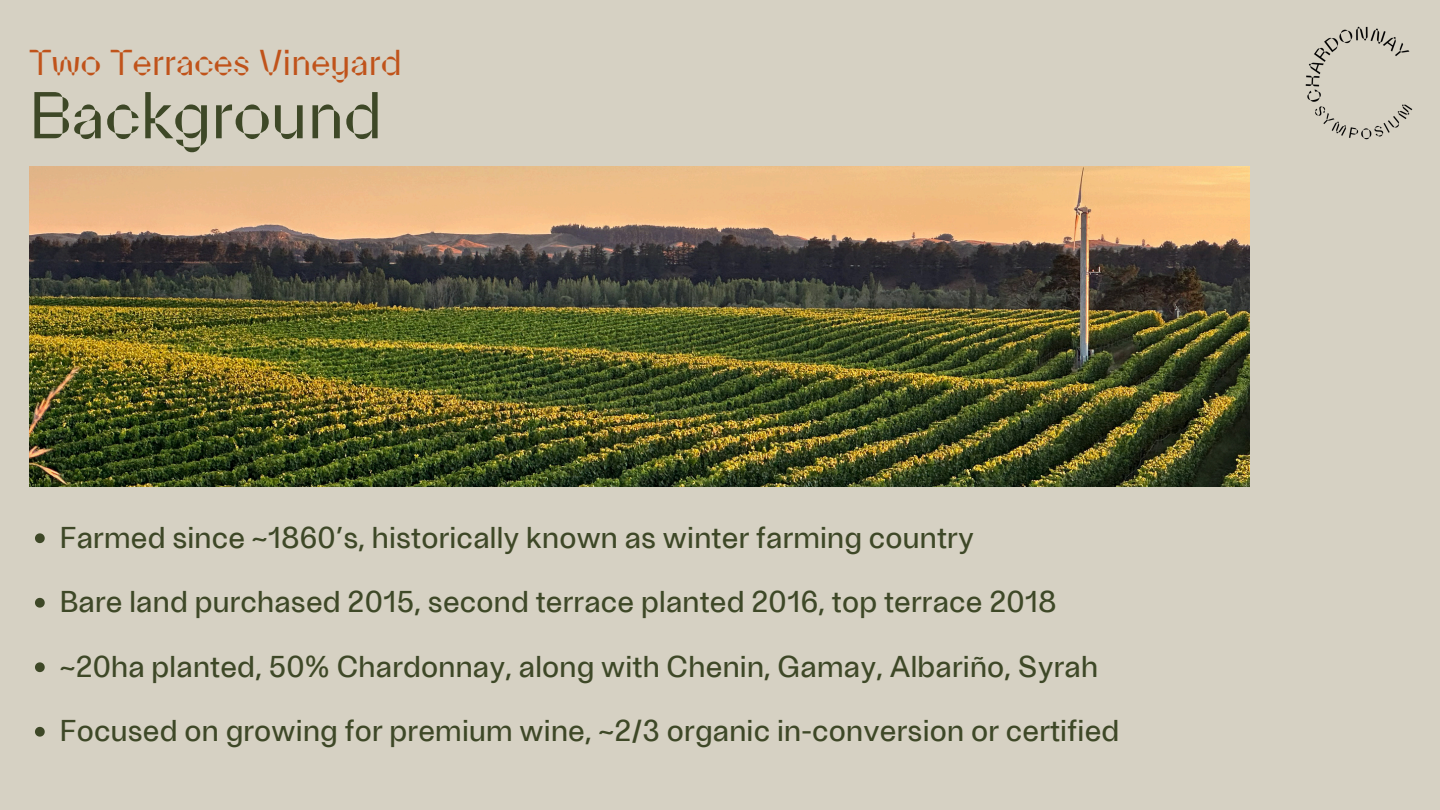
<style>
.page{position:relative;width:1440px;height:810px;background:#d6d1c3}
.page>*{position:absolute;margin:0;border:0;box-sizing:border-box;transform-origin:0 0}
.t1{font:66px "Parabole";letter-spacing:-.005em;color:#3e4827}
.t2{font:36px "Parabole";letter-spacing:-.005em;color:#c0531a}
.t3{font:30px "Ambiant";letter-spacing:.01em;color:#3e4827}
</style>
<div class="page">
<img style="left:1305px;top:26px;width:108px;height:114px">
<svg style="left:35px;top:533px;width:10px;height:10px"></svg>
<svg style="left:35px;top:598px;width:10px;height:10px"></svg>
<svg style="left:35px;top:662px;width:10px;height:10px"></svg>
<svg style="left:35px;top:727px;width:10px;height:10px"></svg>
<img style="left:29px;top:167px;width:1220px;height:319px">
<p class="t2" style="left:29px;top:46px;width:374px">Two Terraces Vineyard</p>
<p class="t1" style="left:29px;top:86px;width:355px">Background</p>
<p class="t3" style="left:60px;top:518px;width:916px">Farmed since ~1860’s, historically known as winter farming country</p>
<p class="t3" style="left:60px;top:582px;width:998px">Bare land purchased 2015, second terrace planted 2016, top terrace 2018</p>
<p class="t3" style="left:60px;top:647px;width:1040px">~20ha planted, 50% Chardonnay, along with Chenin, Gamay, Albariño, Syrah</p>
<p class="t3" style="left:60px;top:711px;width:1061px">Focused on growing for premium wine, ~2/3 organic in-conversion or certified</p>
</div>
